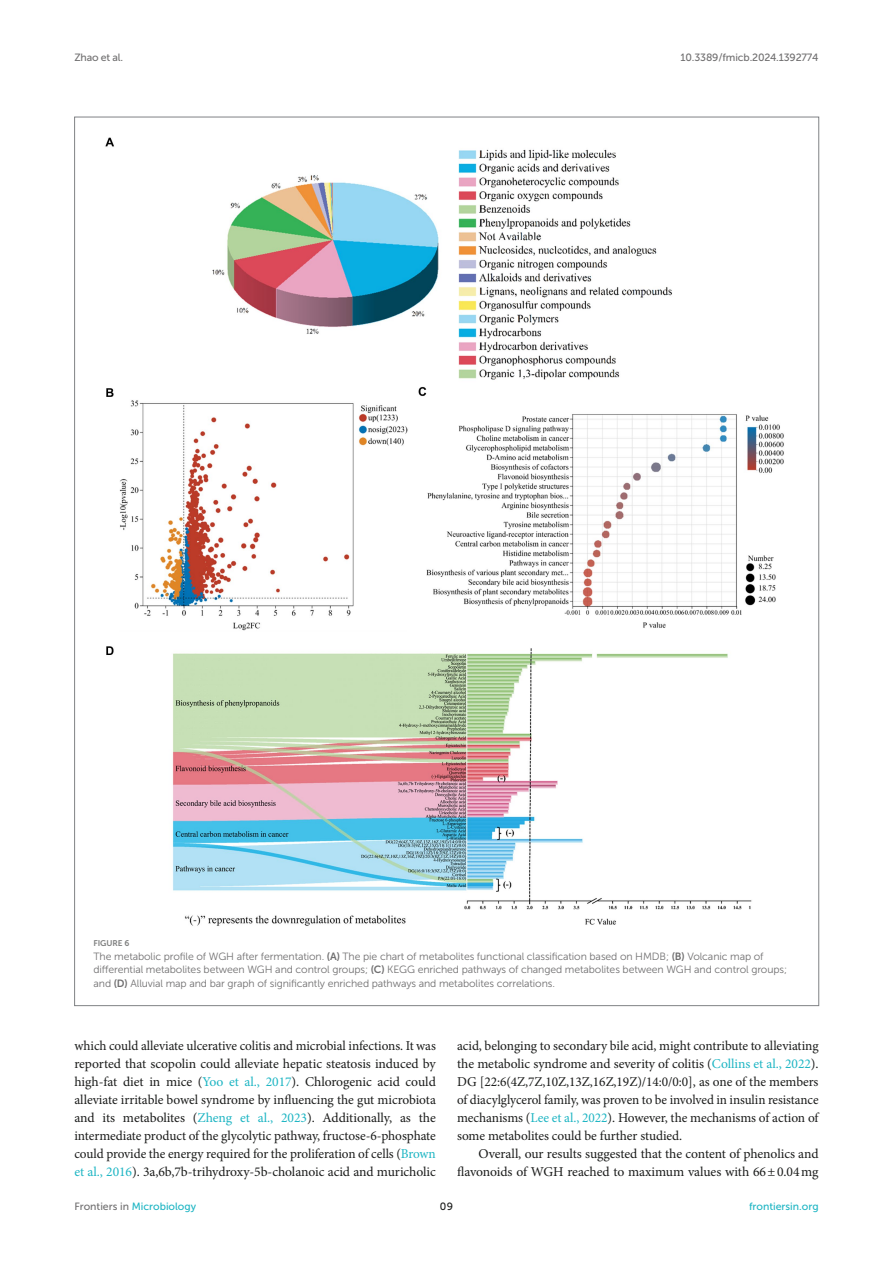
<style>
.page{position:relative;width:893px;height:1263px;background:#fff}
.page>*{position:absolute;margin:0;border:0;box-sizing:border-box;transform-origin:0 0}
.TEXT_FLUSH{font:13.5px/18px "Minion Pro";letter-spacing:-.005em;color:#1b1c1b;text-align:justify}
.TEXT{font:13.5px/18px "Minion Pro";letter-spacing:-.01em;color:#1b1c1b;text-align:right}
.FIG_LEG{font:10.5px/13.5px "Museo Sans 300";letter-spacing:-.01em;color:#706f70}
.t1{font:10.5px "Museo Sans 500";color:#1db5c3}
.t2{font:10.5px "Museo Sans 500";letter-spacing:-.015em;color:#706f70}
.t3{font:10.5px "Museo Sans 500";color:#1b1c1b}
.FIG_HD{font:8.25px "Museo Sans 700";letter-spacing:-.01em;color:#7e7f7f}
.s1{font-family:"Museo Sans 700"}
.s2{color:#1db5c3}
.s3{color:#706f70}
</style>
<div class="page">
<img style="left:105px;top:137px;width:679px;height:789px">
<p class="t2" style="left:74px;top:51px;width:50px">Zhao et al.</p>
<p class="t2" style="left:681px;top:51px;width:139px">10.3389/fmicb.2024.1392774</p>
<p class="FIG_HD" style="left:94px;top:939px;width:37px">FIGURE 6</p>
<p class="FIG_LEG" style="left:94px;top:949px;width:695px">The metabolic profile of WGH after fermentation. <span class="s1">(A)</span> The pie chart of metabolites functional classification based on HMDB; <span class="s1">(B)</span> Volcanic map of differential metabolites between WGH and control groups; <span class="s1">(C)</span> KEGG enriched pathways of changed metabolites between WGH and control groups; and <span class="s1">(D)</span> Alluvial map and bar graph of significantly enriched pathways and metabolites correlations.</p>
<p class="TEXT_FLUSH" style="left:74px;top:1037px;width:363px">which could alleviate ulcerative colitis and microbial infections. It was reported that scopolin could alleviate hepatic steatosis induced by high-fat diet in mice (<span class="s2">Yoo et al., 2017</span>). Chlorogenic acid could alleviate irritable bowel syndrome by influencing the gut microbiota and its metabolites (<span class="s2">Zheng et al., 2023</span>). Additionally, as the intermediate product of the glycolytic pathway, fructose-6-phosphate could provide the energy required for the proliferation of cells (<span class="s2">Brown et al., 2016</span>). 3a,6b,7b-trihydroxy-5b-cholanoic acid and muricholic</p>
<p class="TEXT_FLUSH" style="left:457px;top:1037px;width:363px">acid, belonging to secondary bile acid, might contribute to alleviating the metabolic syndrome and severity of colitis (<span class="s2">Collins et al., 2022</span>).<br>DG [22:6(4Z,7Z,10Z,13Z,16Z,19Z)/14:0/0:0], as one of the members of diacylglycerol family, was proven to be involved in insulin resistance mechanisms (<span class="s2">Lee et al., 2022</span>). However, the mechanisms of action of some metabolites could be further studied.</p>
<p class="TEXT" style="left:457px;top:1145px;width:363px">Overall, our results suggested that the content of phenolics and flavonoids of WGH reached to maximum values with 66±0.04mg</p>
<p class="t1" style="left:74px;top:1200px;width:123px"><span class="s3">Frontiers in</span> Microbiology</p>
<p class="t3" style="left:440px;top:1200px;width:15px">09</p>
<p class="t1" style="left:749px;top:1200px;width:71px">frontiersin.org</p>
</div>
